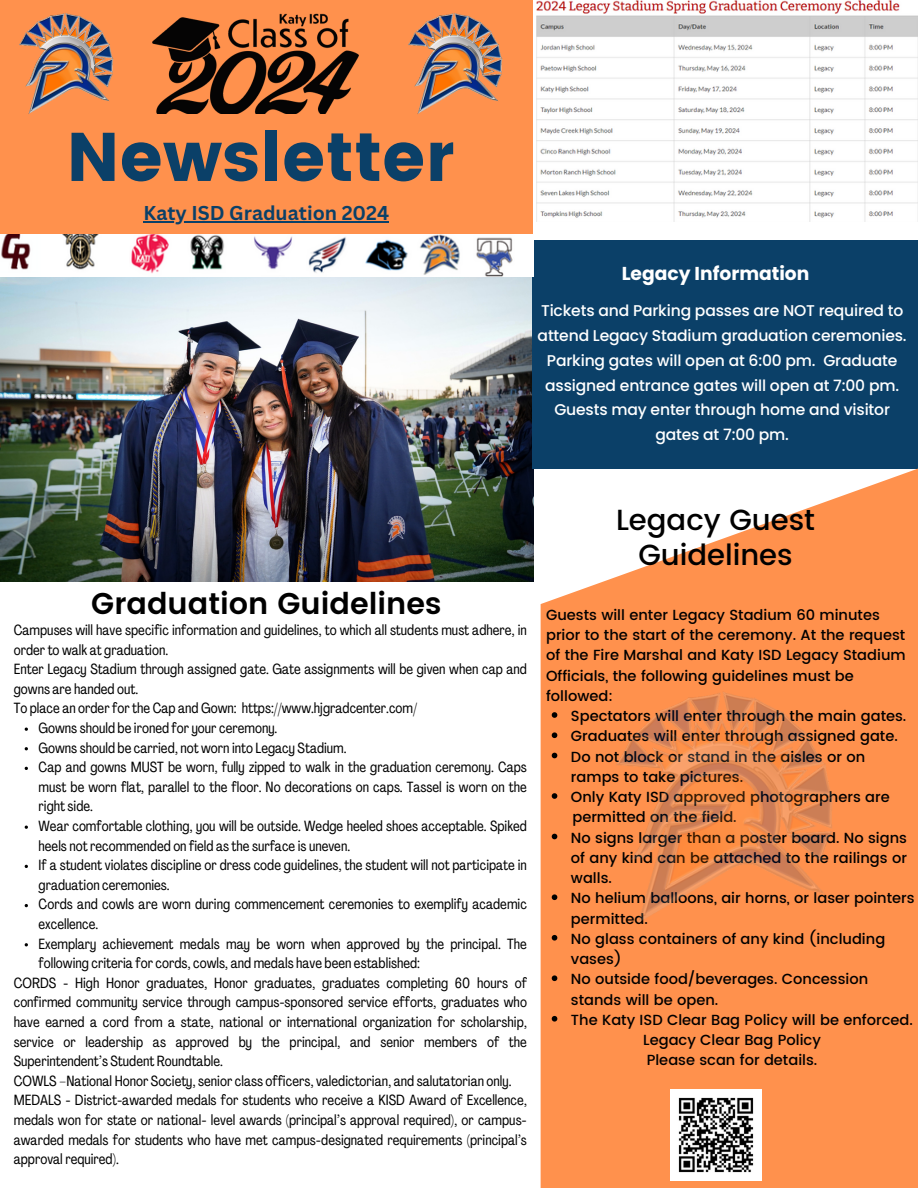
<style>
.page{position:relative;width:918px;height:1188px;background:#fff}
.page>*{position:absolute;margin:0;border:0;box-sizing:border-box;transform-origin:0 0}
.t1{font:68.4px "Poppins";color:#0b4068}
.t2{font:600 30px "Poppins";color:#000}
.t3{font:500 29.1px/34.8px "Poppins";color:#000;text-align:center}
.t4{font:700 19.5px "Canva Sans";color:#0b4068}
.t5{font:700 18.75px "Poppins";color:#fff}
.t6{font:500 15.6px/24.8px "Poppins";letter-spacing:-.01em;color:#fff;text-align:center}
.t7{font:500 14.7px/20.2px "Poppins";color:#000}
.t8{font:14.55px/19.6px "Agrandir Tight";color:#000}
</style>
<div class="page">
<div style="left:0;top:0;width:533px;height:548px;background:#ff914d"></div>
<img style="left:0;top:276px;width:533px;height:306px">
<div style="left:533px;top:240px;width:385px;height:229px;background:#0b4068"></div>
<img style="left:152px;top:13px;width:207px;height:100px">
<img style="left:536px;top:0;width:382px;height:222px">
<svg style="left:541px;top:469px;width:377px;height:719px;background:#fe9f63"></svg>
<svg style="left:552px;top:712px;width:5px;height:6px"></svg>
<svg style="left:552px;top:732px;width:5px;height:6px"></svg>
<svg style="left:552px;top:753px;width:5px;height:5px"></svg>
<svg style="left:552px;top:793px;width:5px;height:6px"></svg>
<svg style="left:552px;top:834px;width:5px;height:5px"></svg>
<svg style="left:552px;top:894px;width:5px;height:6px"></svg>
<svg style="left:552px;top:935px;width:5px;height:6px"></svg>
<svg style="left:552px;top:975px;width:5px;height:6px"></svg>
<svg style="left:552px;top:1016px;width:5px;height:6px"></svg>
<img style="left:671px;top:1090px;width:91px;height:91px">
<img style="left:0;top:234px;width:533px;height:42px">
<img style="left:408px;top:13px;width:95px;height:101px">
<img style="left:19px;top:13px;width:95px;height:101px">
<img style="left:603px;top:679px;width:245px;height:260px">
<hr style="left:143px;top:221px;width:246px;height:1px;background:#0b4068">
<p class="t1" style="left:66px;top:117px;width:389px">Newsletter</p>
<h3 class="t4" style="left:143px;top:199px;width:247px">Katy ISD Graduation 2024</h3>
<p class="t5" style="left:622px;top:260px;width:189px">Legacy Information</p>
<p class="t6" style="left:538px;top:299px;width:371px">Tickets and Parking passes are NOT required to attend Legacy Stadium graduation ceremonies.<br>Parking gates will open at 6:00 pm. Graduate assigned entrance gates will open at 7:00 pm.<br>Guests may enter through home and visitor gates at 7:00 pm.</p>
<p class="t2" style="left:91px;top:586px;width:352px">Graduation Guidelines</p>
<h2 class="t8" style="left:14px;top:622px;width:515px">Campuses will have specific information and guidelines, to which all students must adhere, in order to walk at graduation.</h2>
<h4 class="t8" style="left:14px;top:661px;width:515px">Enter Legacy Stadium through assigned gate. Gate assignments will be given when cap and gowns are handed out.</h4>
<p class="t8" style="left:14px;top:700px;width:405px">To place an order for the Cap and Gown: https://www.hjgradcenter.com/</p>
<p class="t8" style="left:39px;top:720px;width:240px">Gowns should be ironed for your ceremony.</p>
<p class="t8" style="left:39px;top:739px;width:310px">Gowns should be carried, not worn into Legacy Stadium.</p>
<p class="t8" style="left:39px;top:759px;width:490px;text-align:justify">Cap and gowns MUST be worn, fully zipped to walk in the graduation ceremony. Caps must be worn flat, parallel to the floor. No decorations on caps. Tassel is worn on the right side.</p>
<h4 class="t8" style="left:39px;top:818px;width:490px">Wear comfortable clothing, you will be outside. Wedge heeled shoes acceptable. Spiked heels not recommended on field as the surface is uneven.</h4>
<p class="t8" style="left:39px;top:857px;width:490px">If a student violates discipline or dress code guidelines, the student will not participate in graduation ceremonies.</p>
<p class="t8" style="left:39px;top:896px;width:490px">Cords and cowls are worn during commencement ceremonies to exemplify academic excellence.</p>
<p class="t8" style="left:39px;top:935px;width:490px">Exemplary achievement medals may be worn when approved by the principal. The following criteria for cords, cowls, and medals have been established:</p>
<p class="t8" style="left:14px;top:974px;width:515px;text-align:justify">CORDS - High Honor graduates, Honor graduates, graduates completing 60 hours of confirmed community service through campus-sponsored service efforts, graduates who have earned a cord from a state, national or international organization for scholarship, service or leadership as approved by the principal, and senior members of the Superintendent’s Student Roundtable.</p>
<p class="t8" style="left:14px;top:1072px;width:499px">COWLS –National Honor Society, senior class officers, valedictorian, and salutatorian only.</p>
<h4 class="t8" style="left:14px;top:1092px;width:515px;text-align:justify">MEDALS - District-awarded medals for students who receive a KISD Award of Excellence, medals won for state or national- level awards (principal’s approval required), or campus&shy;awarded medals for students who have met campus-designated requirements (principal’s approval required).</h4>
<h4 class="t3" style="left:616px;top:502px;width:201px">Legacy Guest<br>Guidelines</h4>
<p class="t7" style="left:546px;top:605px;width:361px">Guests will enter Legacy Stadium 60 minutes prior to the start of the ceremony. At the request of the Fire Marshal and Katy ISD Legacy Stadium Officials, the following guidelines must be followed:</p>
<h1 class="t7" style="left:571px;top:706px;width:337px">Spectators will enter through the main gates.</h1>
<h3 class="t7" style="left:571px;top:726px;width:328px">Graduates will enter through assigned gate.</h3>
<p class="t7" style="left:571px;top:746px;width:296px">Do not block or stand in the aisles or on ramps to take pictures.</p>
<h2 class="t7" style="left:571px;top:787px;width:320px">Only Katy ISD approved photographers are</h2>
<p class="t7" style="left:572px;top:807px;width:166px">permitted on the field.</p>
<p class="t7" style="left:571px;top:827px;width:338px;text-align:justify">No signs larger than a poster board. No signs of any kind can be attached to the railings or walls.</p>
<p class="t7" style="left:571px;top:888px;width:345px">No helium balloons, air horns, or laser pointers permitted.</p>
<p class="t7" style="left:571px;top:929px;width:316px">No glass containers of any kind (including vases)</p>
<p class="t7" style="left:571px;top:969px;width:299px">No outside food/beverages. Concession stands will be open.</p>
<p class="t7" style="left:571px;top:1010px;width:343px">The Katy ISD Clear Bag Policy will be enforced.</p>
<p class="t7" style="left:643px;top:1030px;width:179px">Legacy Clear Bag Policy<br>Please scan for details.</p>
</div>
